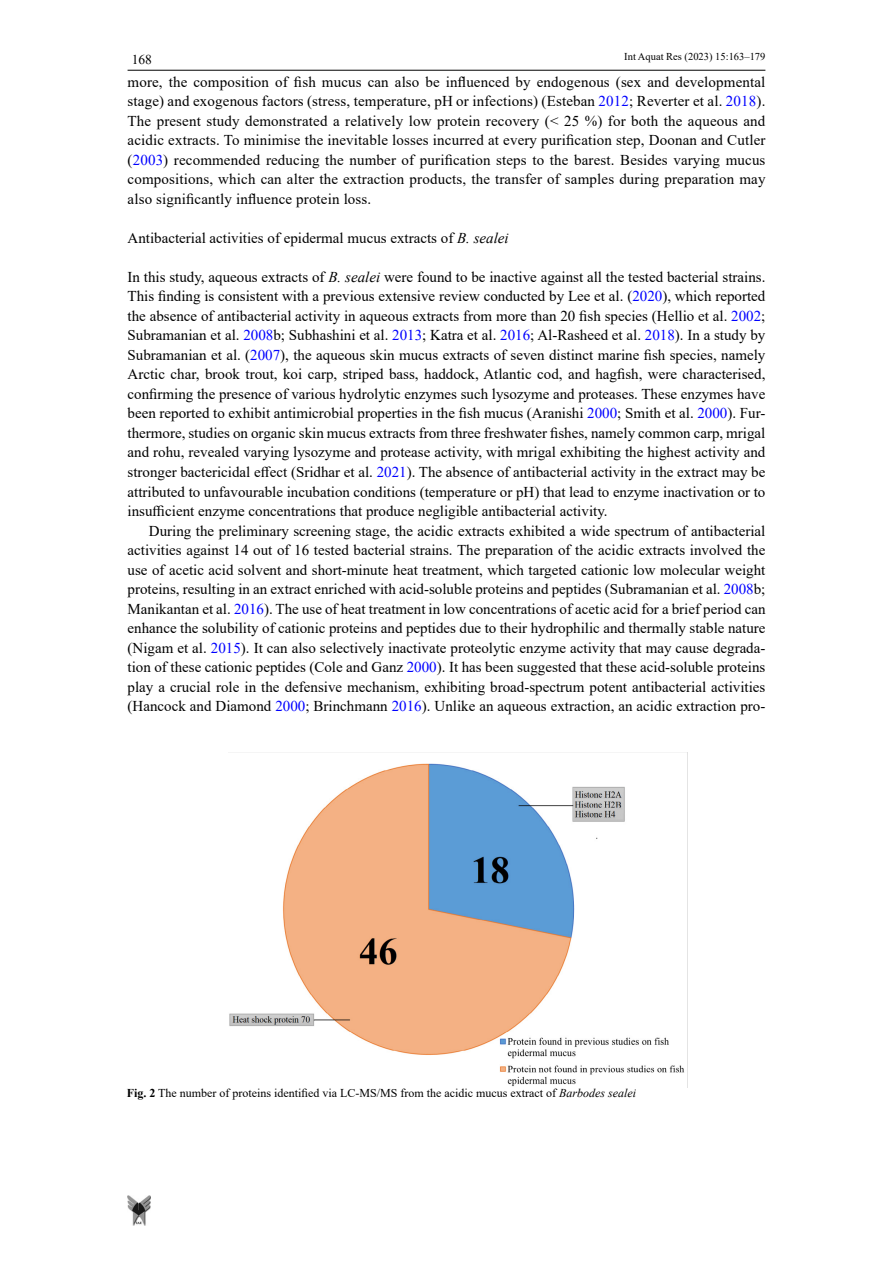
<style>
.page{position:relative;width:893px;height:1263px;background:#fff}
.page>*{position:absolute;margin:0;border:0;box-sizing:border-box;transform-origin:0 0}
.t1{font:15px/19.5px "Times New Roman";color:#000;text-align:justify}
.t2{font:13.5px "Times New Roman";color:#000}
.t3{font:12px "Times New Roman";color:#000}
.t4{font:10.5px "Times New Roman";color:#000}
.s1{color:#00f}
.s2{font-style:italic}
.s3{font-weight:700}
</style>
<div class="page">
<hr style="left:128px;top:70px;width:637px;height:1px;background:#000">
<img style="left:128px;top:1195px;width:23px;height:31px">
<img style="left:229px;top:763px;width:455px;height:324px">
<p class="t4" style="left:624px;top:49px;width:143px">Int Aquat Res (2023) 15:163–179</p>
<p class="t2" style="left:132px;top:50px;width:22px">168</p>
<p class="t1" style="left:128px;top:72px;width:639px">more, the composition of fish mucus can also be influenced by endogenous (sex and developmental stage) and exogenous factors (stress, temperature, pH or infections) (Esteban <span class="s1">2012</span>; Reverter et al. <span class="s1">2018</span>).<br>The present study demonstrated a relatively low protein recovery (&lt; 25 %) for both the aqueous and acidic extracts. To minimise the inevitable losses incurred at every purification step, Doonan and Cutler (<span class="s1">2003</span>) recommended reducing the number of purification steps to the barest. Besides varying mucus compositions, which can alter the extraction products, the transfer of samples during preparation may also significantly influence protein loss.</p>
<p class="t1" style="left:128px;top:228px;width:383px">Antibacterial activities of epidermal mucus extracts of <span class="s2">B. sealei</span></p>
<p class="t1" style="left:128px;top:267px;width:639px">In this study, aqueous extracts of <span class="s2">B. sealei</span> were found to be inactive against all the tested bacterial strains.<br>This finding is consistent with a previous extensive review conducted by Lee et al. (<span class="s1">2020</span>), which reported the absence of antibacterial activity in aqueous extracts from more than 20 fish species (Hellio et al. <span class="s1">2002</span>; Subramanian et al. <span class="s1">2008</span>b; Subhashini et al. <span class="s1">2013</span>; Katra et al. <span class="s1">2016</span>; Al-Rasheed et al. <span class="s1">2018</span>). In a study by Subramanian et al. (<span class="s1">2007</span>), the aqueous skin mucus extracts of seven distinct marine fish species, namely Arctic char, brook trout, koi carp, striped bass, haddock, Atlantic cod, and hagfish, were characterised, confirming the presence of various hydrolytic enzymes such lysozyme and proteases. These enzymes have been reported to exhibit antimicrobial properties in the fish mucus (Aranishi <span class="s1">2000</span>; Smith et al. <span class="s1">2000</span>). Fur&shy;thermore, studies on organic skin mucus extracts from three freshwater fishes, namely common carp, mrigal and rohu, revealed varying lysozyme and protease activity, with mrigal exhibiting the highest activity and stronger bactericidal effect (Sridhar et al. <span class="s1">2021</span>). The absence of antibacterial activity in the extract may be attributed to unfavourable incubation conditions (temperature or pH) that lead to enzyme inactivation or to insufficient enzyme concentrations that produce negligible antibacterial activity.</p>
<p class="t1" style="left:128px;top:520px;width:639px;text-indent:21px">During the preliminary screening stage, the acidic extracts exhibited a wide spectrum of antibacterial activities against 14 out of 16 tested bacterial strains. The preparation of the acidic extracts involved the use of acetic acid solvent and short-minute heat treatment, which targeted cationic low molecular weight proteins, resulting in an extract enriched with acid-soluble proteins and peptides (Subramanian et al. <span class="s1">2008</span>b; Manikantan et al. <span class="s1">2016</span>). The use of heat treatment in low concentrations of acetic acid for a brief period can enhance the solubility of cationic proteins and peptides due to their hydrophilic and thermally stable nature (Nigam et al. <span class="s1">2015</span>). It can also selectively inactivate proteolytic enzyme activity that may cause degrada&shy;tion of these cationic peptides (Cole and Ganz <span class="s1">2000</span>). It has been suggested that these acid-soluble proteins play a crucial role in the defensive mechanism, exhibiting broad-spectrum potent antibacterial activities (Hancock and Diamond <span class="s1">2000</span>; Brinchmann <span class="s1">2016</span>). Unlike an aqueous extraction, an acidic extraction pro-</p>
<p class="t3" style="left:127px;top:1084px;width:511px"><span class="s3">Fig. 2</span> The number of proteins identified via LC-MS/MS from the acidic mucus extract of <span class="s2">Barbodes sealei</span></p>
</div>
